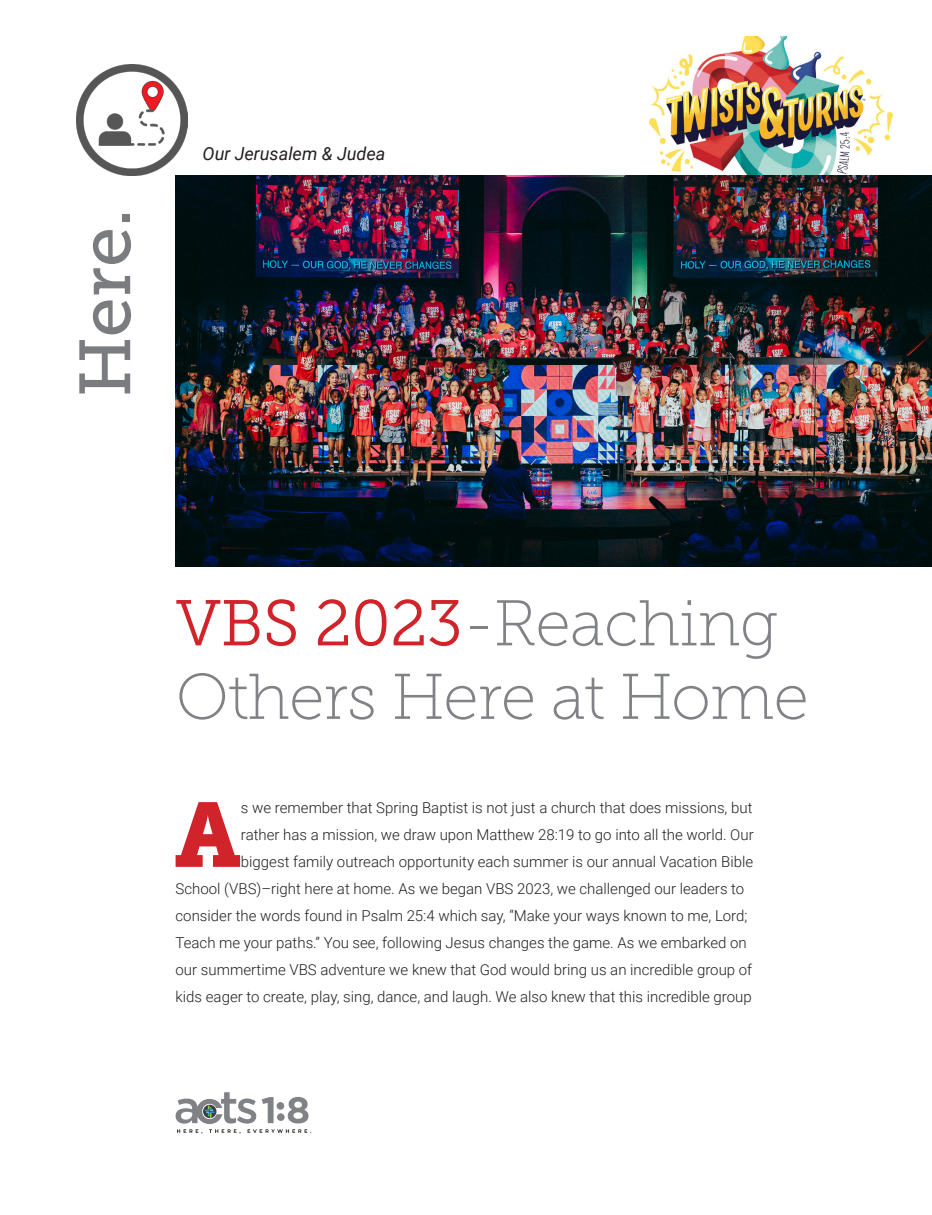
<style>
.page{position:relative;width:932px;height:1215px;background:#fff}
.page>*{position:absolute;margin:0;border:0;box-sizing:border-box;transform-origin:0 0}
.t1{font:90.45px "Museo Slab 900";color:#d1232a}
.t2{font:72px "Museo Slab 500";color:#7a7c7f}
.t3{font:64.5px/73.5px "Museo Slab 100";letter-spacing:-.01em;color:#808285}
.t4{font:italic 18px "Roboto";color:#231f20}
.t5{font:300 15px "Roboto";color:#231f20}
.s1{font-family:"Museo Slab 300";color:#d1232a}
</style>
<div class="page">
<img style="left:649px;top:36px;width:243px;height:140px">
<img style="left:76px;top:64px;width:111px;height:111px">
<svg style="left:176px;top:1092px;width:135px;height:42px"></svg>
<img style="left:176px;top:176px;width:756px;height:390px">
<p class="t2" style="left:65px;top:397px;width:190px;rotate:-90deg">Here.</p>
<p class="t4" style="left:202px;top:141px;width:184px">Our Jerusalem &amp; Judea</p>
<p class="t3" style="left:176px;top:587px;width:634px"><span class="s1">VBS 2023</span>-Reaching<br>Others Here at Home</p>
<p class="t1" style="left:175px;top:783px;width:68px">A</p>
<p class="t5" style="left:241px;top:797px;width:513px">s we remember that Spring Baptist is not just a church that does missions, but</p>
<p class="t5" style="left:241px;top:824px;width:514px">rather has a mission, we draw upon Matthew 28:19 to go into all the world. Our</p>
<p class="t5" style="left:241px;top:851px;width:513px">biggest family outreach opportunity each summer is our annual Vacation Bible</p>
<p class="t5" style="left:176px;top:878px;width:570px">School (VBS)–right here at home. As we began VBS 2023, we challenged our leaders to</p>
<p class="t5" style="left:176px;top:905px;width:573px">consider the words found in Psalm 25:4 which say, “Make your ways known to me, Lord;</p>
<p class="t5" style="left:176px;top:932px;width:572px">Teach me your paths.” You see, following Jesus changes the game. As we embarked on</p>
<p class="t5" style="left:176px;top:959px;width:578px">our summertime VBS adventure we knew that God would bring us an incredible group of</p>
<p class="t5" style="left:176px;top:986px;width:577px">kids eager to create, play, sing, dance, and laugh. We also knew that this incredible group</p>
</div>
